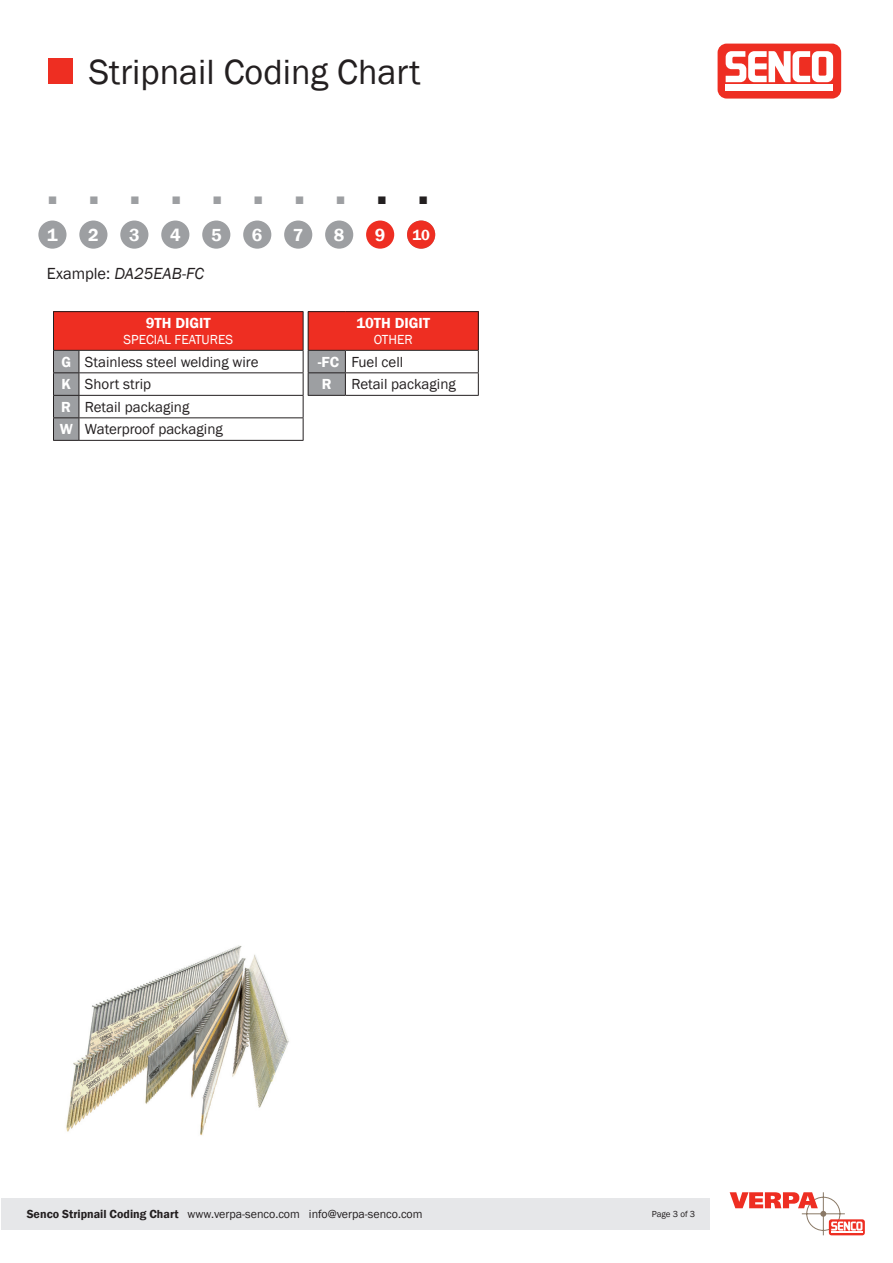
<style>
.page{position:relative;width:893px;height:1263px;background:#fff}
.page>*{position:absolute;margin:0;border:0;box-sizing:border-box;transform-origin:0 0}
.t1{font:600 48px "Franklin Gothic";color:#9d9fa2}
.t2{font:36px "Franklin Gothic";color:#231f20}
.t3{font:600 18px "Franklin Gothic";color:#fff}
.t4{font:italic 16.5px "Franklin Gothic";color:#231f20}
.t5{font:15px/22.5px "Franklin Gothic";color:#231f20}
.t6{font:600 15px "Franklin Gothic";color:#fff}
.t7{font:13.5px "Franklin Gothic";color:#fff}
.t8{font:12px "Franklin Gothic";color:#231f20}
.t9{font:9px "Franklin Gothic";color:#231f20}
.s1{color:#231f20}
.s2{font-style:normal}
.s3{font-weight:600;color:#fff}
.s4{font-weight:600}
</style>
<div class="page">
<svg style="left:829px;top:1219px;width:36px;height:16px"></svg>
<svg style="left:730px;top:1192px;width:132px;height:43px"></svg>
<div style="left:48px;top:58px;width:25px;height:26px;background:#ee2e22"></div>
<div style="left:1px;top:1198px;width:708px;height:31px;background:#e6e7e9"></div>
<div style="left:718px;top:44px;width:123px;height:55px;background:#ee2e22;border-radius:9px"></div>
<div style="left:726px;top:85px;width:107px;height:6px;background:#fff"></div>
<svg style="left:726px;top:51px;width:107px;height:31px"></svg>
<div style="left:38px;top:221px;width:29px;height:28px;background:#9d9fa2;border-radius:50%"></div>
<div style="left:79px;top:221px;width:28px;height:28px;background:#9d9fa2;border-radius:50%"></div>
<div style="left:120px;top:221px;width:28px;height:28px;background:#9d9fa2;border-radius:50%"></div>
<div style="left:161px;top:221px;width:28px;height:28px;background:#9d9fa2;border-radius:50%"></div>
<div style="left:202px;top:221px;width:28px;height:28px;background:#9d9fa2;border-radius:50%"></div>
<div style="left:243px;top:221px;width:28px;height:28px;background:#9d9fa2;border-radius:50%"></div>
<div style="left:284px;top:221px;width:28px;height:28px;background:#9d9fa2;border-radius:50%"></div>
<div style="left:325px;top:221px;width:28px;height:28px;background:#9d9fa2;border-radius:50%"></div>
<div style="left:407px;top:221px;width:28px;height:28px;background:#ee2e22;border-radius:50%"></div>
<div style="left:366px;top:221px;width:28px;height:28px;background:#ee2e22;border-radius:50%"></div>
<img style="left:66px;top:945px;width:223px;height:191px">
<div style="left:53px;top:312px;width:250px;height:38px;background:#ee2e22"></div>
<hr style="left:79px;top:350px;width:224px;height:1px;background:#231f20">
<hr style="left:79px;top:372px;width:224px;height:1px;background:#231f20">
<hr style="left:79px;top:395px;width:224px;height:1px;background:#231f20">
<hr style="left:79px;top:417px;width:224px;height:1px;background:#231f20">
<svg style="left:53px;top:350px;width:27px;height:91px;background:#909193"></svg>
<hr style="left:79px;top:440px;width:224px;height:1px;background:#231f20">
<svg style="left:53px;top:311px;width:26px;height:1px"></svg>
<hr style="left:53px;top:312px;width:1px;height:38px;background:#231f20">
<hr style="left:79px;top:311px;width:224px;height:1px;background:#231f20">
<hr style="left:303px;top:312px;width:1px;height:38px;background:#231f20">
<div style="left:308px;top:312px;width:170px;height:38px;background:#ee2e22"></div>
<hr style="left:345px;top:350px;width:134px;height:1px;background:#231f20">
<hr style="left:345px;top:372px;width:134px;height:1px;background:#231f20">
<svg style="left:303px;top:350px;width:43px;height:90px"></svg>
<svg style="left:478px;top:351px;width:1px;height:44px"></svg>
<hr style="left:308px;top:395px;width:37px;height:1px;background:#231f20">
<hr style="left:345px;top:395px;width:134px;height:1px;background:#231f20">
<hr style="left:478px;top:312px;width:1px;height:38px;background:#231f20">
<hr style="left:308px;top:311px;width:37px;height:1px;background:#231f20">
<hr style="left:308px;top:312px;width:1px;height:38px;background:#231f20">
<hr style="left:345px;top:311px;width:134px;height:1px;background:#231f20">
<h2 class="t2" style="left:89px;top:49px;width:333px">Stripnail Coding Chart</h2>
<h1 class="t1" style="left:47px;top:158px;width:384px">........<span class="s1">..</span></h1>
<p class="t3" style="left:88px;top:224px;width:12px">2</p>
<p class="t3" style="left:129px;top:224px;width:12px">3</p>
<p class="t3" style="left:170px;top:224px;width:12px">4</p>
<p class="t3" style="left:211px;top:224px;width:12px">5</p>
<p class="t3" style="left:252px;top:224px;width:12px">6</p>
<p class="t3" style="left:293px;top:224px;width:12px">7</p>
<p class="t3" style="left:334px;top:224px;width:12px">8</p>
<p class="t3" style="left:375px;top:224px;width:12px">9</p>
<p class="t6" style="left:412px;top:226px;width:19px">10</p>
<p class="t3" style="left:47px;top:224px;width:12px">1</p>
<p class="t4" style="left:47px;top:263px;width:159px"><span class="s2">Example:</span> DA25EAB-FC</p>
<p class="t6" style="left:146px;top:314px;width:66px">9TH DIGIT</p>
<p class="t7" style="left:123px;top:331px;width:111px">SPECIAL FEATURES</p>
<p class="t5" style="left:60px;top:351px;width:200px"><span class="s3">G</span> Stainless steel welding wire<br><span class="s3">K</span> Short strip<br><span class="s3">R</span> Retail packaging<br><span class="s3">W</span> Waterproof packaging</p>
<p class="t6" style="left:356px;top:314px;width:75px">10TH DIGIT</p>
<p class="t7" style="left:374px;top:331px;width:41px">OTHER</p>
<p class="t5" style="left:318px;top:351px;width:87px"><span class="s3">-FC</span> Fuel cell<br><span class="s3">R</span></p>
<p class="t5" style="left:351px;top:373px;width:106px">Retail packaging</p>
<p class="t8" style="left:27px;top:1206px;width:397px"><span class="s4">Senco Stripnail Coding Chart</span> www.verpa-senco.com info@verpa-senco.com</p>
<p class="t9" style="left:652px;top:1208px;width:45px">Page 3 of 3</p>
</div>
